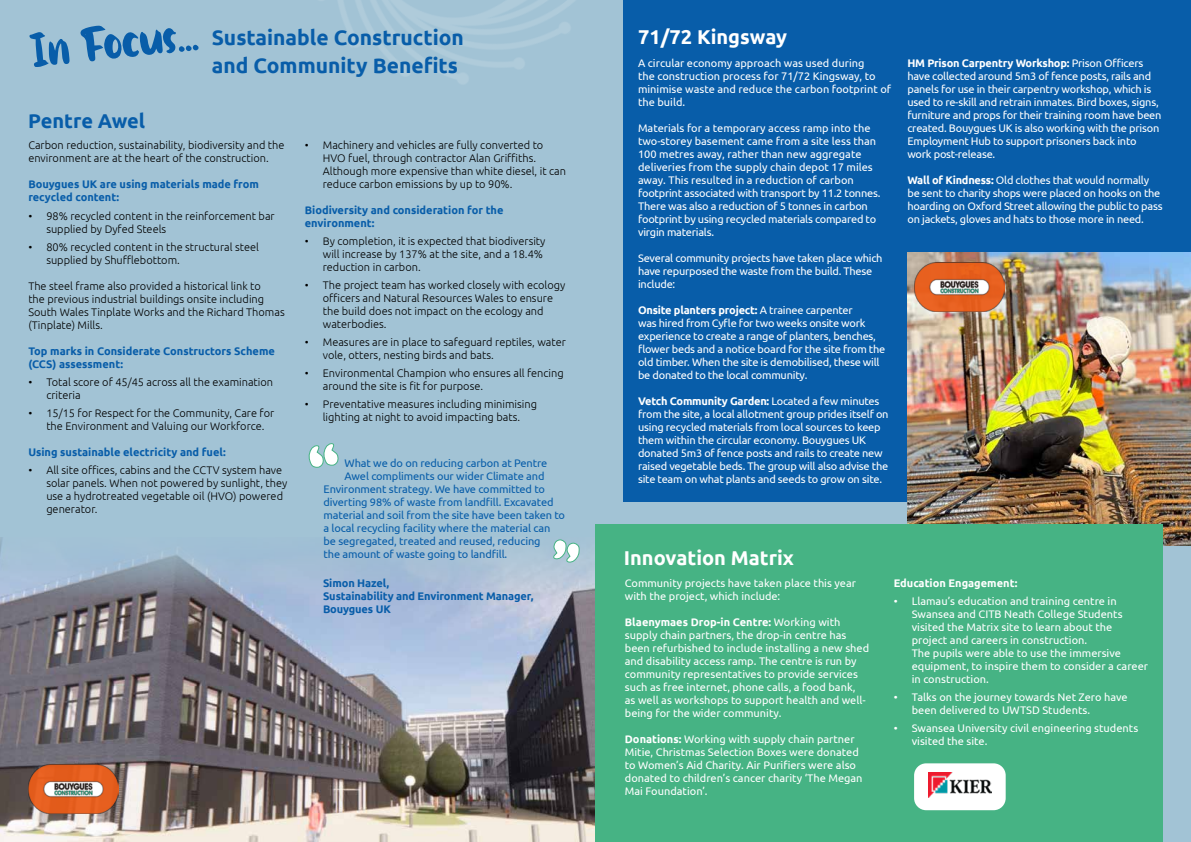
<style>
.page{position:relative;width:1191px;height:842px;background:#a2c3d5}
.page>*{position:absolute;margin:0;border:0;box-sizing:border-box;transform-origin:0 0}
.t1{font:50px "Gotten";color:#085da9}
.t2{font:700 21px "Ubuntu";color:#085da9}
.t3{font:700 20px "Ubuntu";color:#fff}
.t4{font:700 20px "Ubuntu";letter-spacing:-.005em;color:#085da9}
.t5{font:11px/13px "Ubuntu";letter-spacing:-.015em;color:#fff}
.t6{font:300 11px/13px "Ubuntu";color:#000}
.t7{font:11px "Ubuntu";letter-spacing:-.01em;color:#085da9}
.t8{font:700 11px/13px "Ubuntu";color:#085da9}
.t9{font:700 11px "Ubuntu";color:#fff}
.s1{font-weight:700}
</style>
<div class="page">
<img style="left:338px;top:0;width:286px;height:145px">
<img style="left:0;top:598px;width:595px;height:244px">
<svg style="left:0;top:537px;width:595px;height:61px"></svg>
<div style="left:624px;top:0;width:567px;height:502px;background:#085da9"></div>
<svg style="left:308px;top:443px;width:30px;height:25px"></svg>
<svg style="left:553px;top:539px;width:26px;height:24px"></svg>
<img style="left:907px;top:252px;width:284px;height:294px">
<div style="left:595px;top:524px;width:567px;height:318px;background:#46b384"></div>
<img style="left:28px;top:764px;width:90px;height:50px">
<img style="left:914px;top:262px;width:90px;height:49px">
<div style="left:914px;top:763px;width:91px;height:47px;background:#fff;border-radius:12px"></div>
<img style="left:928px;top:772px;width:63px;height:25px">
<h1 class="t1" style="left:28px;top:23px;width:170px;rotate:-6deg">In Focus...</h1>
<h3 class="t3" style="left:638px;top:25px;width:151px">71/72 Kingsway</h3>
<h2 class="t2" style="left:212px;top:25px;width:254px">Sustainable Construction</h2>
<h2 class="t2" style="left:212px;top:53px;width:248px">and Community Benefits</h2>
<p class="t5" style="left:907px;top:56px;width:256px"><span class="s1">HM Prison Carpentry Workshop:</span> Prison Officers have collected around 5m3 of fence posts, rails and panels for use in their carpentry workshop, which is used to re-skill and retrain inmates. Bird boxes, signs, furniture and props for their training room have been created. Bouygues UK is also working with the prison Employment Hub to support prisoners back into work post-release.</p>
<p class="t5" style="left:907px;top:173px;width:257px"><span class="s1">Wall of Kindness:</span> Old clothes that would normally be sent to charity shops were placed on hooks on the hoarding on Oxford Street allowing the public to pass on jackets, gloves and hats to those more in need.</p>
<p class="t5" style="left:638px;top:56px;width:254px">A circular economy approach was used during<br>the construction process for 71/72 Kingsway, to minimise waste and reduce the carbon footprint of the build.</p>
<p class="t5" style="left:638px;top:121px;width:244px">Materials for a temporary access ramp into the two-storey basement came from a site less than 100 metres away, rather than new aggregate deliveries from the supply chain depot 17 miles away. This resulted in a reduction of carbon footprint associated with transport by 11.2 tonnes.<br>There was also a reduction of 5 tonnes in carbon footprint by using recycled materials compared to virgin materials.</p>
<p class="t5" style="left:638px;top:251px;width:246px">Several community projects have taken place which have repurposed the waste from the build. These include:</p>
<p class="t5" style="left:638px;top:303px;width:249px"><span class="s1">Onsite planters project:</span> A trainee carpenter<br>was hired from Cyfle for two weeks onsite work experience to create a range of planters, benches, flower beds and a notice board for the site from the old timber. When the site is demobilised, these will be donated to the local community.</p>
<p class="t5" style="left:638px;top:394px;width:252px"><span class="s1">Vetch Community Garden:</span> Located a few minutes from the site, a local allotment group prides itself on using recycled materials from local sources to keep them within the circular economy. Bouygues UK donated 5m3 of fence posts and rails to create new raised vegetable beds. The group will also advise the site team on what plants and seeds to grow on site.</p>
<h3 class="t4" style="left:28px;top:109px;width:118px">Pentre Awel</h3>
<p class="t6" style="left:28px;top:138px;width:258px">Carbon reduction, sustainability, biodiversity and the environment are at the heart of the construction.</p>
<p class="t8" style="left:28px;top:177px;width:232px">Bouygues UK are using materials made from recycled content:</p>
<p class="t6" style="left:46px;top:209px;width:230px;text-indent:-18px">• 98% recycled content in the reinforcement bar supplied by Dyfed Steels</p>
<p class="t6" style="left:46px;top:240px;width:214px;text-indent:-18px">• 80% recycled content in the structural steel supplied by Shufflebottom.</p>
<p class="t6" style="left:28px;top:279px;width:258px">The steel frame also provided a historical link to<br>the previous industrial buildings onsite including South Wales Tinplate Works and the Richard Thomas (Tinplate) Mills.</p>
<p class="t8" style="left:28px;top:344px;width:248px">Top marks in Considerate Constructors Scheme (CCS) assessment:</p>
<p class="t6" style="left:46px;top:375px;width:228px;text-indent:-18px">• Total score of 45/45 across all the examination criteria</p>
<p class="t6" style="left:46px;top:406px;width:229px;text-indent:-18px">• 15/15 for Respect for the Community, Care for the Environment and Valuing our Workforce.</p>
<p class="t8" style="left:28px;top:445px;width:199px">Using sustainable electricity and fuel:</p>
<p class="t6" style="left:46px;top:463px;width:242px;text-indent:-18px">• All site offices, cabins and the CCTV system have solar panels. When not powered by sunlight, they use a hydrotreated vegetable oil (HVO) powered generator.</p>
<p class="t6" style="left:323px;top:138px;width:245px;text-indent:-18px">• Machinery and vehicles are fully converted to HVO fuel, through contractor Alan Griffiths.<br>Although more expensive than white diesel, it can reduce carbon emissions by up to 90%.</p>
<p class="t8" style="left:305px;top:203px;width:200px">Biodiversity and consideration for the environment:</p>
<p class="t6" style="left:323px;top:234px;width:224px;text-indent:-18px">• By completion, it is expected that biodiversity will increase by 137% at the site, and a 18.4% reduction in carbon.</p>
<p class="t6" style="left:323px;top:278px;width:244px;text-indent:-18px">• The project team has worked closely with ecology officers and Natural Resources Wales to ensure the build does not impact on the ecology and waterbodies.</p>
<p class="t6" style="left:323px;top:335px;width:245px;text-indent:-18px">• Measures are in place to safeguard reptiles, water vole, otters, nesting birds and bats.</p>
<p class="t6" style="left:323px;top:366px;width:242px;text-indent:-18px">• Environmental Champion who ensures all fencing around the site is fit for purpose.</p>
<p class="t6" style="left:305px;top:397px;width:234px;text-align:center">• Preventative measures including minimising lighting at night to avoid impacting bats.</p>
<p class="t7" style="left:344px;top:456px;width:204px">What we do on reducing carbon at Pentre</p>
<p class="t7" style="left:344px;top:469px;width:201px">Awel compliments our wider Climate and</p>
<p class="t7" style="left:323px;top:482px;width:223px">Environment strategy. We have committed to</p>
<p class="t7" style="left:323px;top:495px;width:231px">diverting 98% of waste from landfill. Excavated</p>
<p class="t7" style="left:323px;top:508px;width:243px">material and soil from the site have been taken to</p>
<p class="t7" style="left:323px;top:521px;width:228px">a local recycling facility where the material can</p>
<p class="t7" style="left:323px;top:534px;width:219px">be segregated, treated and reused, reducing</p>
<p class="t7" style="left:323px;top:547px;width:185px">the amount of waste going to landfill.</p>
<p class="t8" style="left:323px;top:577px;width:212px">Simon Hazel,<br>Sustainability and Environment Manager,<br>Bouygues UK</p>
<p class="t5" style="left:625px;top:576px;width:233px">Community projects have taken place this year with the project, which include:</p>
<p class="t5" style="left:625px;top:615px;width:246px"><span class="s1">Blaenymaes Drop-in Centre:</span> Working with supply chain partners, the drop-in centre has been refurbished to include installing a new shed and disability access ramp. The centre is run by community representatives to provide services such as free internet, phone calls, a food bank,<br>as well as workshops to support health and well&shy;being for the wider community.</p>
<p class="t5" style="left:625px;top:732px;width:239px"><span class="s1">Donations:</span> Working with supply chain partner Mitie, Christmas Selection Boxes were donated to Women’s Aid Charity. Air Purifiers were also donated to children’s cancer charity ‘The Megan Mai Foundation’.</p>
<h3 class="t3" style="left:624px;top:545px;width:172px">Innovation Matrix</h3>
<p class="t9" style="left:893px;top:576px;width:125px">Education Engagement:</p>
<p class="t5" style="left:911px;top:594px;width:238px;text-indent:-18px">• Llamau’s education and training centre in Swansea and CITB Neath College Students visited the Matrix site to learn about the project and careers in construction.<br>The pupils were able to use the immersive equipment, to inspire them to consider a career in construction.</p>
<p class="t5" style="left:911px;top:690px;width:217px;text-indent:-18px">• Talks on the journey towards Net Zero have been delivered to UWTSD Students.</p>
<p class="t5" style="left:911px;top:721px;width:228px;text-indent:-18px">• Swansea University civil engineering students visited the site.</p>
</div>
